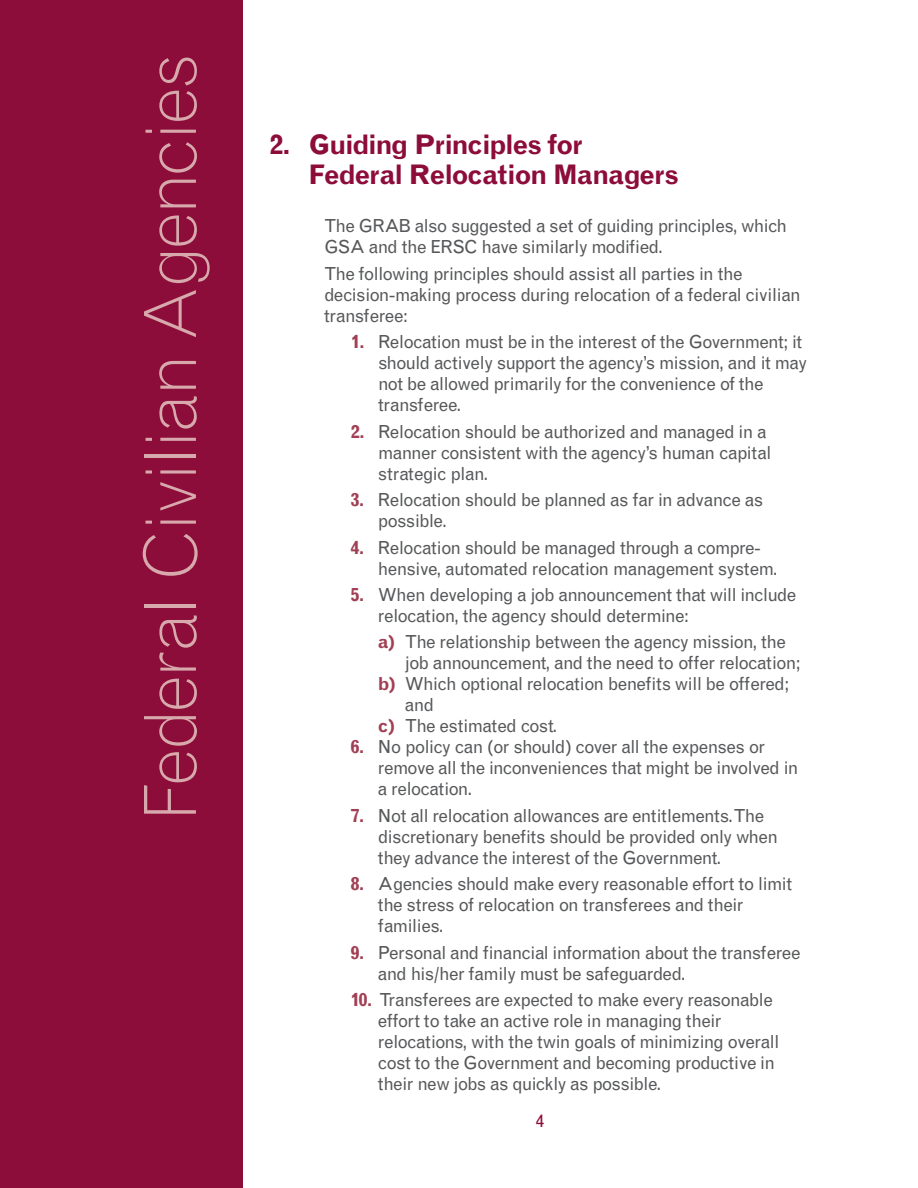
<style>
.page{position:relative;width:918px;height:1188px;background:#fff}
.page>*{position:absolute;margin:0;border:0;box-sizing:border-box;transform-origin:0 0}
.t1{font:300 72px "Grotesque MT Std";letter-spacing:-.04em;color:#d7a9ac}
.t2{font:700 27px/30px "Grotesque MT Std";letter-spacing:-.045em;color:#8d0d3a}
.t3{font:18px/21px "Grotesque MT Std";letter-spacing:-.035em;color:#57585a}
.t4{font:18px "Grotesque MT Std";color:#8d0d3a}
.s1{font-family:"Grotesque";font-weight:700;color:#a13f54}
</style>
<div class="page">
<div style="left:0;top:0;width:243px;height:1188px;background:#8d0d3a"></div>
<h1 class="t1" style="left:144px;top:820px;width:767px;rotate:-90deg">Federal Civilian Agencies</h1>
<h2 class="t2" style="left:309px;top:132px;width:372px;text-indent:-39px">2. Guiding Principles for<br>Federal Relocation Managers</h2>
<p class="t3" style="left:324px;top:217px;width:465px">The GRAB also suggested a set of guiding principles, which<br>GSA and the ERSC have similarly modified.</p>
<p class="t3" style="left:324px;top:265px;width:478px">The following principles should assist all parties in the decision-making process during relocation of a federal civilian transferee:</p>
<p class="t3" style="left:378px;top:333px;width:431px;text-indent:-27px"><span class="s1">1.</span> Relocation must be in the interest of the Government; it should actively support the agency’s mission, and it may not be allowed primarily for the convenience of the transferee.</p>
<p class="t3" style="left:378px;top:422px;width:395px;text-indent:-27px"><span class="s1">2.</span> Relocation should be authorized and managed in a manner consistent with the agency’s human capital strategic plan.</p>
<p class="t3" style="left:378px;top:491px;width:387px;text-indent:-27px"><span class="s1">3.</span> Relocation should be planned as far in advance as possible.</p>
<p class="t3" style="left:378px;top:538px;width:401px;text-indent:-27px"><span class="s1">4.</span> Relocation should be managed through a compre&shy;hensive, automated relocation management system.</p>
<p class="t3" style="left:378px;top:586px;width:420px;text-indent:-27px"><span class="s1">5.</span> When developing a job announcement that will include relocation, the agency should determine:</p>
<p class="t3" style="left:378px;top:633px;width:410px"><span class="s1">a)</span> The relationship between the agency mission, the</p>
<p class="t3" style="left:405px;top:654px;width:397px">job announcement, and the need to offer relocation;</p>
<p class="t3" style="left:378px;top:675px;width:413px"><span class="s1">b)</span> Which optional relocation benefits will be offered;</p>
<p class="t3" style="left:405px;top:696px;width:31px">and</p>
<p class="t3" style="left:378px;top:717px;width:181px"><span class="s1">c)</span> The estimated cost.</p>
<p class="t3" style="left:378px;top:738px;width:422px;text-indent:-27px"><span class="s1">6.</span> No policy can (or should) cover all the expenses or remove all the inconveniences that might be involved in a relocation.</p>
<p class="t3" style="left:378px;top:807px;width:402px;text-indent:-27px"><span class="s1">7.</span> Not all relocation allowances are entitlements. The discretionary benefits should be provided only when they advance the interest of the Government.</p>
<p class="t3" style="left:378px;top:875px;width:416px;text-indent:-27px"><span class="s1">8.</span> Agencies should make every reasonable effort to limit the stress of relocation on transferees and their families.</p>
<p class="t3" style="left:378px;top:943px;width:424px;text-indent:-27px"><span class="s1">9.</span> Personal and financial information about the transferee and his/her family must be safeguarded.</p>
<p class="t3" style="left:378px;top:991px;width:403px;text-indent:-27px"><span class="s1">10.</span> Transferees are expected to make every reasonable effort to take an active role in managing their relocations, with the twin goals of minimizing overall cost to the Government and becoming productive in their new jobs as quickly as possible.</p>
<p class="t4" style="left:536px;top:1115px;width:10px">4</p>
</div>
